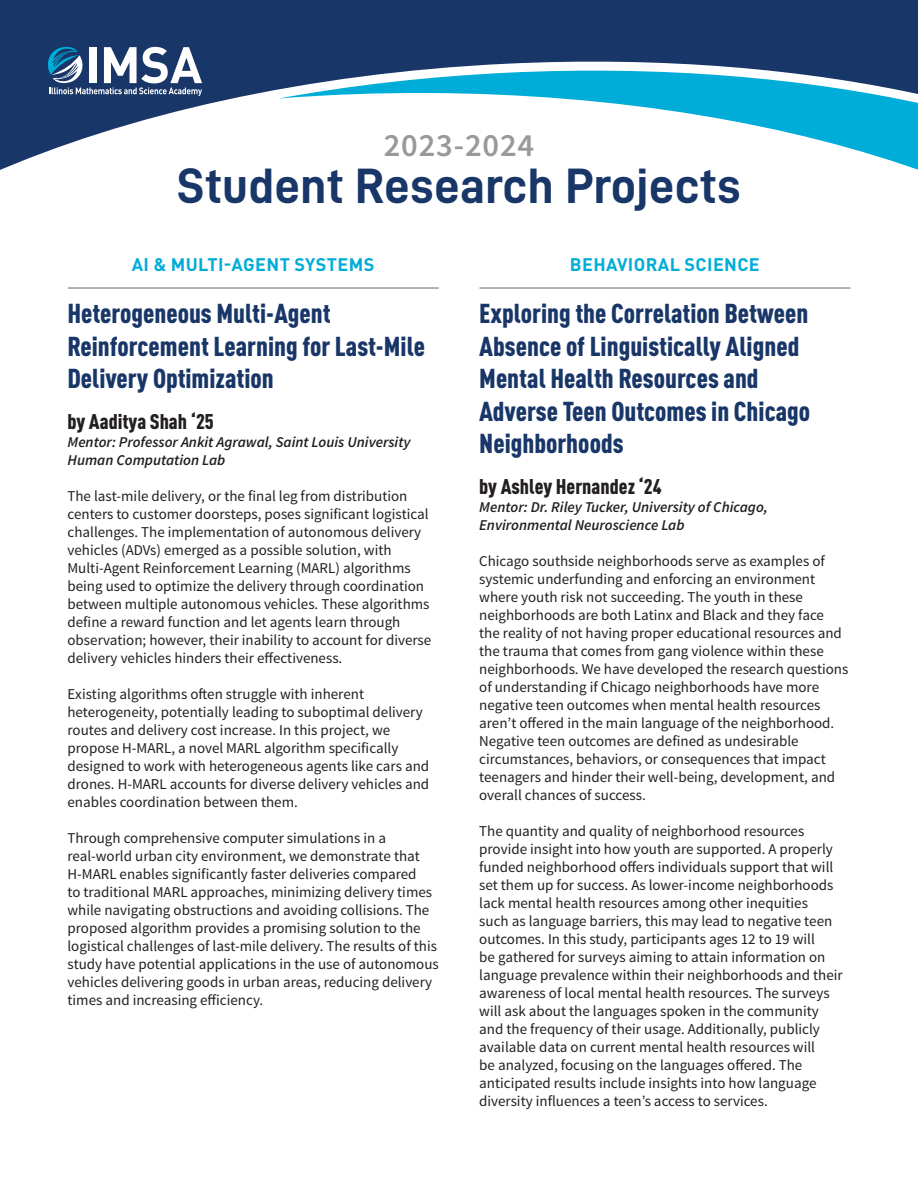
<style>
.page{position:relative;width:918px;height:1188px;background:#fff}
.page>*{position:absolute;margin:0;border:0;box-sizing:border-box;transform-origin:0 0}
.t1{font:49.8px "D DIN Bold";letter-spacing:.005em;color:#183667}
.t2{font:600 32.55px "Source Sans Pro";letter-spacing:.025em;color:#98999a}
.t3{font:900 condensed 27px/32.4px "DIN Pro";color:#183667}
.t4{font:900 condensed 21px "DIN Pro";color:#231f20}
.t5{font:700 18px "DIN Pro";letter-spacing:.02em;color:#00acd8}
.t6{font:15px/18px "Source Sans Pro";color:#231f20}
.t7{font:italic 600 15px/18px "Source Sans Pro";color:#231f20}
</style>
<div class="page">
<svg style="left:0;top:0;width:918px;height:170px"></svg>
<svg style="left:45px;top:46px;width:157px;height:50px"></svg>
<hr style="left:68px;top:287px;width:371px;height:2px;background:#98999a">
<hr style="left:479px;top:287px;width:371px;height:2px;background:#98999a">
<h2 class="t2" style="left:384px;top:125px;width:152px">2023-2024</h2>
<h1 class="t1" style="left:177px;top:158px;width:565px">Student Research Projects</h1>
<p class="t5" style="left:132px;top:250px;width:244px">AI &amp; MULTI-AGENT SYSTEMS</p>
<p class="t5" style="left:570px;top:250px;width:191px">BEHAVIORAL SCIENCE</p>
<h3 class="t3" style="left:68px;top:295px;width:359px">Heterogeneous Multi-Agent<br>Reinforcement Learning for Last-Mile<br>Delivery Optimization</h3>
<h3 class="t4" style="left:68px;top:405px;width:148px">by Aaditya Shah ‘25</h3>
<p class="t7" style="left:68px;top:433px;width:345px">Mentor: Professor Ankit Agrawal, Saint Louis University<br>Human Computation Lab</p>
<p class="t6" style="left:68px;top:487px;width:365px">The last-mile delivery, or the final leg from distribution centers to customer doorsteps, poses significant logistical challenges. The implementation of autonomous delivery vehicles (ADVs) emerged as a possible solution, with Multi-Agent Reinforcement Learning (MARL) algorithms being used to optimize the delivery through coordination between multiple autonomous vehicles. These algorithms define a reward function and let agents learn through observation; however, their inability to account for diverse delivery vehicles hinders their effectiveness.</p>
<p class="t6" style="left:68px;top:685px;width:363px">Existing algorithms often struggle with inherent heterogeneity, potentially leading to suboptimal delivery routes and delivery cost increase. In this project, we propose H-MARL, a novel MARL algorithm specifically designed to work with heterogeneous agents like cars and drones. H-MARL accounts for diverse delivery vehicles and enables coordination between them.</p>
<p class="t6" style="left:68px;top:829px;width:373px">Through comprehensive computer simulations in a real-world urban city environment, we demonstrate that H-MARL enables significantly faster deliveries compared<br>to traditional MARL approaches, minimizing delivery times while navigating obstructions and avoiding collisions. The proposed algorithm provides a promising solution to the logistical challenges of last-mile delivery. The results of this study have potential applications in the use of autonomous vehicles delivering goods in urban areas, reducing delivery times and increasing efficiency.</p>
<h3 class="t3" style="left:479px;top:295px;width:332px">Exploring the Correlation Between<br>Absence of Linguistically Aligned<br>Mental Health Resources and<br>Adverse Teen Outcomes in Chicago<br>Neighborhoods</h3>
<h3 class="t4" style="left:479px;top:470px;width:184px">by Ashley Hernandez ‘24</h3>
<p class="t7" style="left:479px;top:498px;width:290px">Mentor: Dr. Riley Tucker, University of Chicago,<br>Environmental Neuroscience Lab</p>
<p class="t6" style="left:479px;top:552px;width:371px">Chicago southside neighborhoods serve as examples of systemic underfunding and enforcing an environment where youth risk not succeeding. The youth in these neighborhoods are both Latinx and Black and they face<br>the reality of not having proper educational resources and the trauma that comes from gang violence within these neighborhoods. We have developed the research questions of understanding if Chicago neighborhoods have more negative teen outcomes when mental health resources aren’t offered in the main language of the neighborhood.<br>Negative teen outcomes are defined as undesirable circumstances, behaviors, or consequences that impact teenagers and hinder their well-being, development, and overall chances of success.</p>
<p class="t6" style="left:479px;top:822px;width:365px">The quantity and quality of neighborhood resources provide insight into how youth are supported. A properly funded neighborhood offers individuals support that will set them up for success. As lower-income neighborhoods lack mental health resources among other inequities<br>such as language barriers, this may lead to negative teen outcomes. In this study, participants ages 12 to 19 will<br>be gathered for surveys aiming to attain information on language prevalence within their neighborhoods and their awareness of local mental health resources. The surveys will ask about the languages spoken in the community and the frequency of their usage. Additionally, publicly available data on current mental health resources will<br>be analyzed, focusing on the languages offered. The anticipated results include insights into how language diversity influences a teen’s access to services.</p>
</div>
